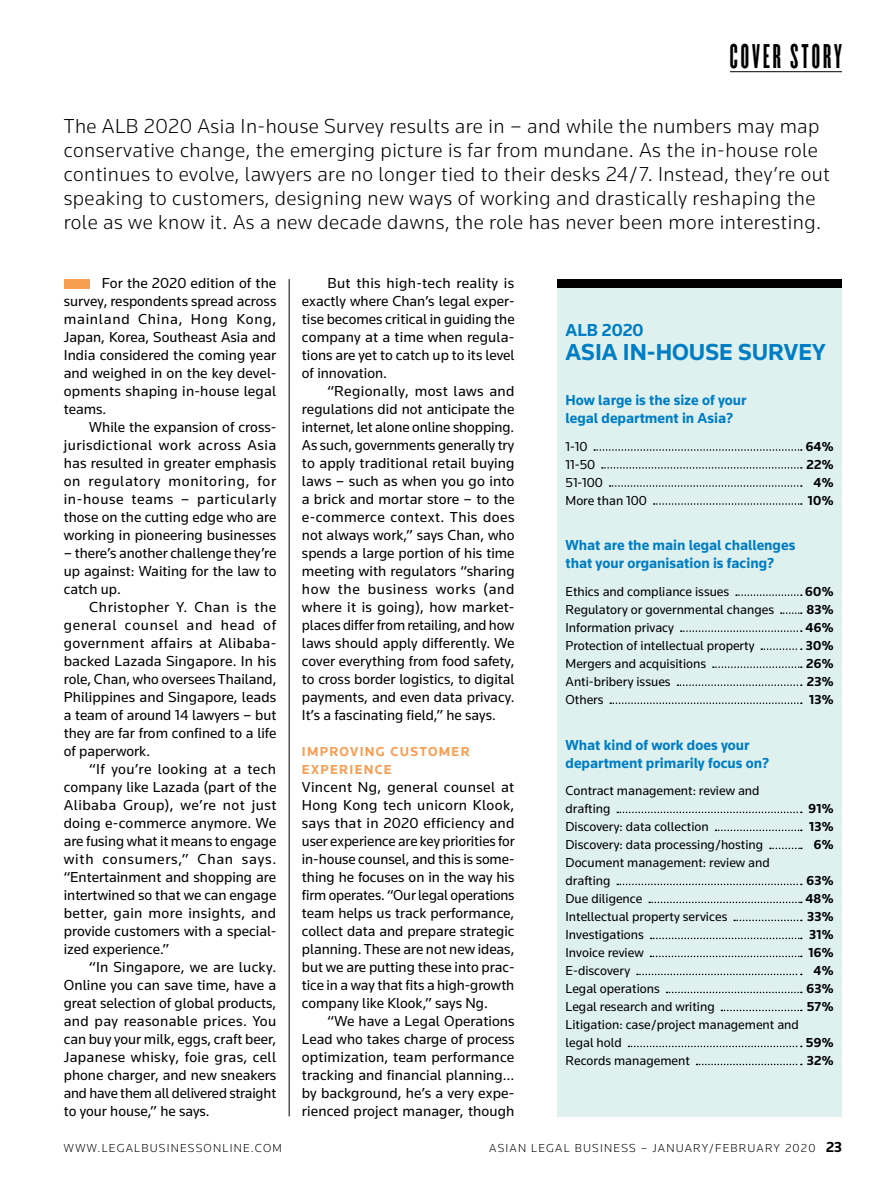
<style>
.page{position:relative;width:893px;height:1191px;background:#fff}
.page>*{position:absolute;margin:0;border:0;box-sizing:border-box;transform-origin:0 0}
.t1{font:30px "Champion HTF Bantamweight";letter-spacing:.1em;color:#000}
.t2{font:700 24px "Knowledge";color:#007dc5}
.t3{font:300 21px/24px "Knowledge";letter-spacing:.02em;color:#000}
.t4{font:700 18px "Knowledge";color:#007dc5}
.t5{font:15px/18px "Knowledge";color:#000;text-align:justify}
.t6{font:700 15px/18px "Knowledge";color:#007dc5}
.t7{font:13.5px/18px "Knowledge";color:#000}
.t8{font:700 13.5px/18px "Knowledge";letter-spacing:.02em;color:#000;text-align:center}
.t9{font:700 13.5px/18px "Knowledge";letter-spacing:.1em;color:#f89e53}
.t10{font:300 12px "Knowledge";letter-spacing:.1em;color:#000}
.s1{font-weight:700;font-size:15px}
</style>
<div class="page">
<div style="left:557px;top:279px;width:285px;height:837px;background:#def1ee"></div>
<hr style="left:730px;top:71px;width:112px;height:1px;background:#000">
<div style="left:64px;top:279px;width:25px;height:9px;background:#f89e53"></div>
<hr style="left:289px;top:279px;width:1px;height:837px;background:#000">
<svg style="left:594px;top:449px;width:208px;height:2px"></svg>
<svg style="left:602px;top:467px;width:200px;height:1px"></svg>
<svg style="left:610px;top:485px;width:192px;height:2px"></svg>
<svg style="left:654px;top:503px;width:148px;height:2px"></svg>
<svg style="left:736px;top:594px;width:66px;height:2px"></svg>
<svg style="left:781px;top:612px;width:21px;height:2px"></svg>
<svg style="left:681px;top:630px;width:121px;height:2px"></svg>
<svg style="left:761px;top:648px;width:41px;height:2px"></svg>
<svg style="left:713px;top:666px;width:89px;height:2px"></svg>
<svg style="left:677px;top:684px;width:125px;height:2px"></svg>
<svg style="left:610px;top:702px;width:192px;height:2px"></svg>
<svg style="left:617px;top:811px;width:185px;height:2px"></svg>
<svg style="left:715px;top:829px;width:87px;height:2px"></svg>
<svg style="left:770px;top:847px;width:32px;height:2px"></svg>
<svg style="left:617px;top:883px;width:185px;height:2px"></svg>
<svg style="left:649px;top:901px;width:153px;height:2px"></svg>
<svg style="left:734px;top:919px;width:68px;height:2px"></svg>
<svg style="left:651px;top:937px;width:151px;height:2px"></svg>
<svg style="left:650px;top:955px;width:152px;height:2px"></svg>
<svg style="left:637px;top:973px;width:165px;height:2px"></svg>
<svg style="left:666px;top:991px;width:136px;height:2px"></svg>
<svg style="left:721px;top:1009px;width:81px;height:2px"></svg>
<svg style="left:628px;top:1045px;width:174px;height:2px"></svg>
<svg style="left:696px;top:1063px;width:106px;height:2px"></svg>
<div style="left:557px;top:279px;width:285px;height:9px;background:#000"></div>
<h1 class="t1" style="left:730px;top:38px;width:114px">COVER STORY</h1>
<p class="t3" style="left:64px;top:114px;width:768px">The ALB 2020 Asia In-house Survey results are in – and while the numbers may map conservative change, the emerging picture is far from mundane. As the in-house role continues to evolve, lawyers are no longer tied to their desks 24/7. Instead, they’re out speaking to customers, designing new ways of working and drastically reshaping the role as we know it. As a new decade dawns, the role has never been more interesting.</p>
<p class="t5" style="left:64px;top:274px;width:214px;text-indent:38px">For the 2020 edition of the survey, respondents spread across mainland China, Hong Kong, Japan, Korea, Southeast Asia and India considered the coming year and weighed in on the key devel&shy;opments shaping in-house legal teams.</p>
<p class="t5" style="left:64px;top:418px;width:214px;text-indent:26px">While the expansion of cross&shy;jurisdictional work across Asia has resulted in greater emphasis on regulatory monitoring, for in-house teams – particularly those on the cutting edge who are working in pioneering businesses</p>
<p class="t5" style="left:64px;top:544px;width:214px">– there’s another challenge they’re up against: Waiting for the law to catch up.</p>
<p class="t5" style="left:64px;top:598px;width:214px;text-indent:26px">Christopher Y. Chan is the general counsel and head of government affairs at Alibaba&shy;backed Lazada Singapore. In his role, Chan, who oversees Thailand, Philippines and Singapore, leads a team of around 14 lawyers – but they are far from confined to a life of paperwork.</p>
<p class="t5" style="left:64px;top:760px;width:214px;text-indent:26px">“If you’re looking at a tech company like Lazada (part of the Alibaba Group), we’re not just doing e-commerce anymore. We are fusing what it means to engage with consumers,” Chan says. “Entertainment and shopping are intertwined so that we can engage better, gain more insights, and provide customers with a special&shy;ized experience.”</p>
<p class="t5" style="left:64px;top:958px;width:214px;text-indent:26px">“In Singapore, we are lucky.<br>Online you can save time, have a great selection of global products, and pay reasonable prices. You can buy your milk, eggs, craft beer, Japanese whisky, foie gras, cell phone charger, and new sneakers and have them all delivered straight to your house,” he says.</p>
<p class="t5" style="left:302px;top:274px;width:214px;text-indent:26px">But this high-tech reality is exactly where Chan’s legal exper&shy;tise becomes critical in guiding the company at a time when regula&shy;tions are yet to catch up to its level of innovation.</p>
<p class="t5" style="left:302px;top:382px;width:214px;text-indent:26px">“Regionally, most laws and regulations did not anticipate the internet, let alone online shopping.<br>As such, governments generally try to apply traditional retail buying laws – such as when you go into a brick and mortar store – to the e-commerce context. This does not always work,” says Chan, who spends a large portion of his time meeting with regulators “sharing how the business works (and where it is going), how market&shy;places differ from retailing, and how laws should apply differently. We cover everything from food safety, to cross border logistics, to digital payments, and even data privacy.<br>It’s a fascinating field,” he says.</p>
<p class="t9" style="left:302px;top:742px;width:169px">IMPROVING CUSTOMER<br>EXPERIENCE</p>
<p class="t5" style="left:302px;top:778px;width:214px">Vincent Ng, general counsel at Hong Kong tech unicorn Klook, says that in 2020 efficiency and user experience are key priorities for in-house counsel, and this is some&shy;thing he focuses on in the way his firm operates. “Our legal operations team helps us track performance, collect data and prepare strategic planning. These are not new ideas, but we are putting these into prac&shy;tice in a way that fits a high-growth company like Klook,” says Ng.</p>
<p class="t5" style="left:302px;top:1012px;width:214px;text-indent:26px">“We have a Legal Operations Lead who takes charge of process optimization, team performance tracking and financial planning… by background, he’s a very expe&shy;rienced project manager, though</p>
<p class="t4" style="left:566px;top:318px;width:79px">ALB 2020</p>
<h2 class="t2" style="left:566px;top:337px;width:262px">ASIA IN-HOUSE SURVEY</h2>
<p class="t6" style="left:566px;top:391px;width:182px">How large is the size of your legal department in Asia?</p>
<p class="t7" style="left:566px;top:437px;width:83px">1-10<br>11-50<br>51-100<br>More than 100</p>
<p class="t8" style="left:806px;top:437px;width:29px">64%<br>22%<br>4%<br>10%</p>
<p class="t6" style="left:566px;top:536px;width:231px">What are the main legal challenges that your organisation is facing?</p>
<p class="t7" style="left:566px;top:582px;width:210px">Ethics and compliance issues<br>Regulatory or governmental changes<br>Information privacy<br>Protection of intellectual property<br>Mergers and acquisitions<br>Anti-bribery issues<br>Others</p>
<p class="t8" style="left:805px;top:582px;width:30px;text-align:justify">60% 83% 46% 30% 26% 23% 13%</p>
<p class="t6" style="left:566px;top:735px;width:205px">What kind of work does your department primarily focus on?</p>
<p class="t7" style="left:566px;top:781px;width:235px">Contract management: review and drafting<br>Discovery: data collection<br>Discovery: data processing/hosting<br>Document management: review and drafting<br>Due diligence<br>Intellectual property services<br>Investigations<br>Invoice review<br>E-discovery<br>Legal operations<br>Legal research and writing<br>Litigation: case/project management and legal hold<br>Records management</p>
<p class="t8" style="left:809px;top:799px;width:26px">91%<br>13%<br>6%</p>
<p class="t8" style="left:805px;top:871px;width:29px;text-align:right">63%<br>48%<br>33%<br>31%<br>16%<br>4%<br>63%<br>57%</p>
<p class="t8" style="left:806px;top:1033px;width:29px;text-align:left">59%<br>32%</p>
<p class="t10" style="left:64px;top:1141px;width:220px">WWW.LEGALBUSINESSONLINE.COM</p>
<p class="t10" style="left:489px;top:1141px;width:354px">ASIAN LEGAL BUSINESS – JANUARY/FEBRUARY 2020 <span class="s1">23</span></p>
</div>
